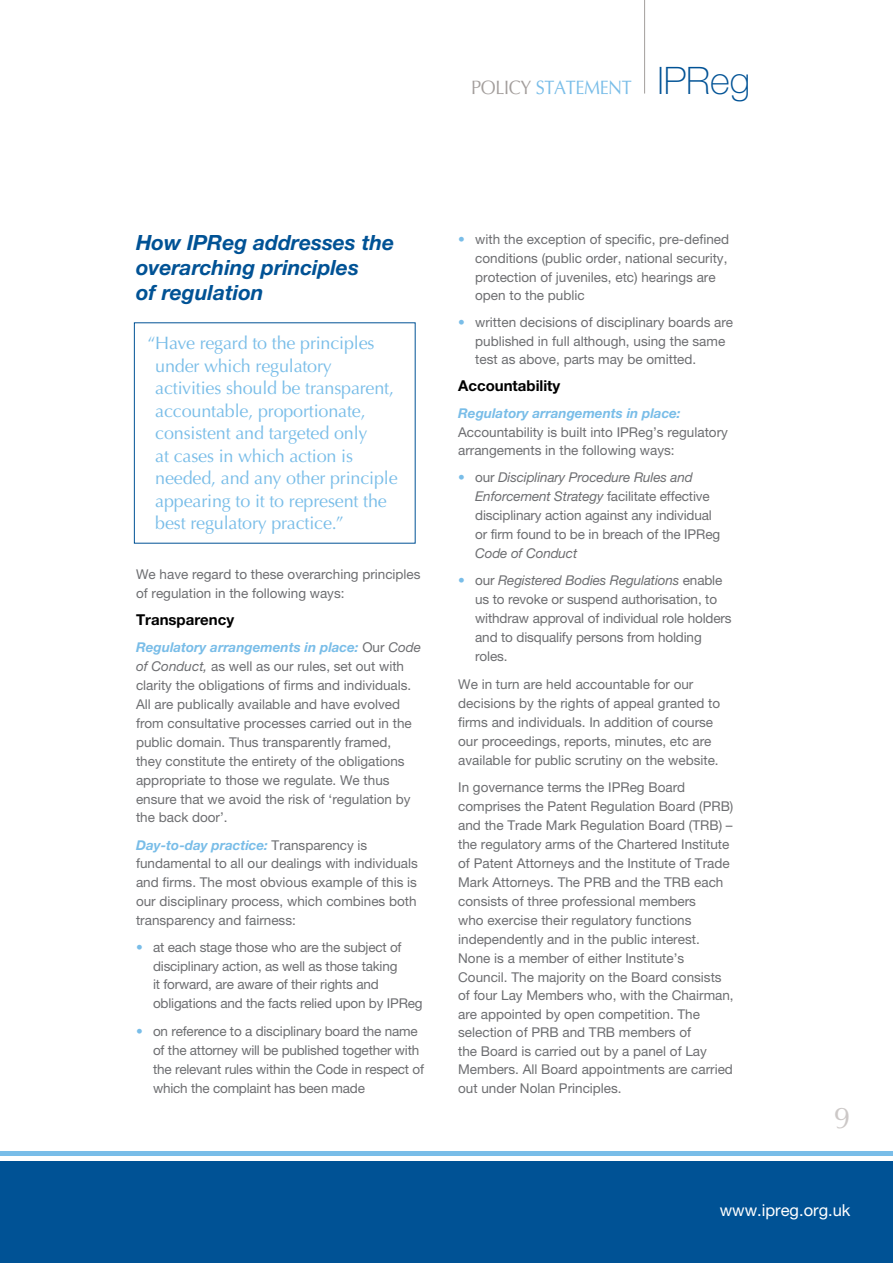
<style>
.page{position:relative;width:893px;height:1263px;background:#fff}
.page>*{position:absolute;margin:0;border:0;box-sizing:border-box;transform-origin:0 0}
.t1{font:30px "Optima";color:#ccc8c7}
.t2{font:italic 700 21px/24.8px "Helvetica Neue";color:#005295}
.t3{font:19.5px "Optima";letter-spacing:-.02em;color:#79bde8;scale:.93 1}
.t4{font:18px/22.5px "Optima";letter-spacing:-.01em;color:#79bde8}
.t5{font:16.5px "Helvetica Neue";color:#fff}
.t6{font:700 15px "Helvetica Neue";color:#000}
.t7{font:13.5px/18.8px "Helvetica Neue";color:#6d6e71}
.t8{font:italic 700 13.5px "Helvetica Neue";color:#79bde8}
.t9{font:italic 13.5px "Helvetica Neue";letter-spacing:-.01em;color:#6d6e71}
.s1{color:#a39e9c}
.s2{font-family:"Helvetica Neue";font-weight:100;font-size:37.95px;color:#005295}
.s3{font-weight:700;font-style:italic;color:#79bde8}
.s4{font-style:italic}
.s5{color:#79bde8}
</style>
<div class="page">
<hr style="left:0;top:1151px;width:893px;height:4px;background:#79bde8">
<div style="left:0;top:1161px;width:893px;height:102px;background:#005295"></div>
<hr style="left:644px;top:0;width:1px;height:94px;background:#a39e9c">
<h3 class="t3" style="left:471px;top:76px;width:301px"><span class="s1">POLICY</span> STATEMENT <span class="s2">IPReg</span></h3>
<h2 class="t2" style="left:136px;top:230px;width:260px">How IPReg addresses the overarching principles<br>of regulation</h2>
<p class="t4" style="left:155px;top:332px;width:244px;text-indent:-8px">“Have regard to the principles under which regulatory activities should be transparent, accountable, proportionate, consistent and targeted only<br>at cases in which action is needed, and any other principle appearing to it to represent the best regulatory practice.”</p>
<p class="t7" style="left:136px;top:565px;width:286px">We have regard to these overarching principles of regulation in the following ways:</p>
<p class="t6" style="left:136px;top:610px;width:100px">Transparency</p>
<p class="t7" style="left:136px;top:638px;width:287px"><span class="s3">Regulatory arrangements in place:</span> Our <span class="s4">Code of Conduct,</span> as well as our rules, set out with clarity the obligations of firms and individuals.<br>All are publically available and have evolved from consultative processes carried out in the public domain. Thus transparently framed,<br>they constitute the entirety of the obligations appropriate to those we regulate. We thus ensure that we avoid the risk of ‘regulation by the back door’.</p>
<p class="t7" style="left:136px;top:835px;width:283px"><span class="s3">Day-to-day practice:</span> Transparency is fundamental to all our dealings with individuals and firms. The most obvious example of this is our disciplinary process, which combines both transparency and fairness:</p>
<p class="t7" style="left:153px;top:937px;width:271px;text-indent:-17px"><span class="s5">•</span> at each stage those who are the subject of disciplinary action, as well as those taking<br>it forward, are aware of their rights and obligations and the facts relied upon by IPReg</p>
<p class="t7" style="left:153px;top:1021px;width:273px;text-indent:-17px"><span class="s5">•</span> on reference to a disciplinary board the name of the attorney will be published together with the relevant rules within the Code in respect of which the complaint has been made</p>
<p class="t7" style="left:475px;top:230px;width:256px;text-indent:-17px"><span class="s5">•</span> with the exception of specific, pre-defined conditions (public order, national security, protection of juveniles, etc) hearings are open to the public</p>
<p class="t7" style="left:475px;top:313px;width:259px;text-indent:-17px"><span class="s5">•</span> written decisions of disciplinary boards are published in full although, using the same test as above, parts may be omitted.</p>
<p class="t6" style="left:458px;top:377px;width:104px">Accountability</p>
<p class="t8" style="left:458px;top:405px;width:224px">Regulatory arrangements in place:</p>
<p class="t7" style="left:458px;top:423px;width:271px">Accountability is built into IPReg’s regulatory arrangements in the following ways:</p>
<p class="t7" style="left:475px;top:468px;width:247px;text-indent:-17px"><span class="s5">•</span> our <span class="s4">Disciplinary Procedure Rules and Enforcement Strategy</span> facilitate effective disciplinary action against any individual or firm found to be in breach of the IPReg</p>
<p class="t9" style="left:475px;top:545px;width:104px">Code of Conduct</p>
<p class="t7" style="left:475px;top:571px;width:258px;text-indent:-17px"><span class="s5">•</span> our <span class="s4">Registered Bodies Regulations</span> enable us to revoke or suspend authorisation, to withdraw approval of individual role holders and to disqualify persons from holding roles.</p>
<p class="t7" style="left:458px;top:674px;width:264px">We in turn are held accountable for our decisions by the rights of appeal granted to firms and individuals. In addition of course our proceedings, reports, minutes, etc are available for public scrutiny on the website.</p>
<p class="t7" style="left:458px;top:778px;width:277px">In governance terms the IPReg Board comprises the Patent Regulation Board (PRB) and the Trade Mark Regulation Board (TRB) – the regulatory arms of the Chartered Institute of Patent Attorneys and the Institute of Trade Mark Attorneys. The PRB and the TRB each consists of three professional members<br>who exercise their regulatory functions independently and in the public interest.<br>None is a member of either Institute’s Council. The majority on the Board consists of four Lay Members who, with the Chairman, are appointed by open competition. The selection of PRB and TRB members of<br>the Board is carried out by a panel of Lay Members. All Board appointments are carried out under Nolan Principles.</p>
<h1 class="t1" style="left:834px;top:1100px;width:18px">9</h1>
<p class="t5" style="left:720px;top:1201px;width:132px">www.ipreg.org.uk</p>
</div>
